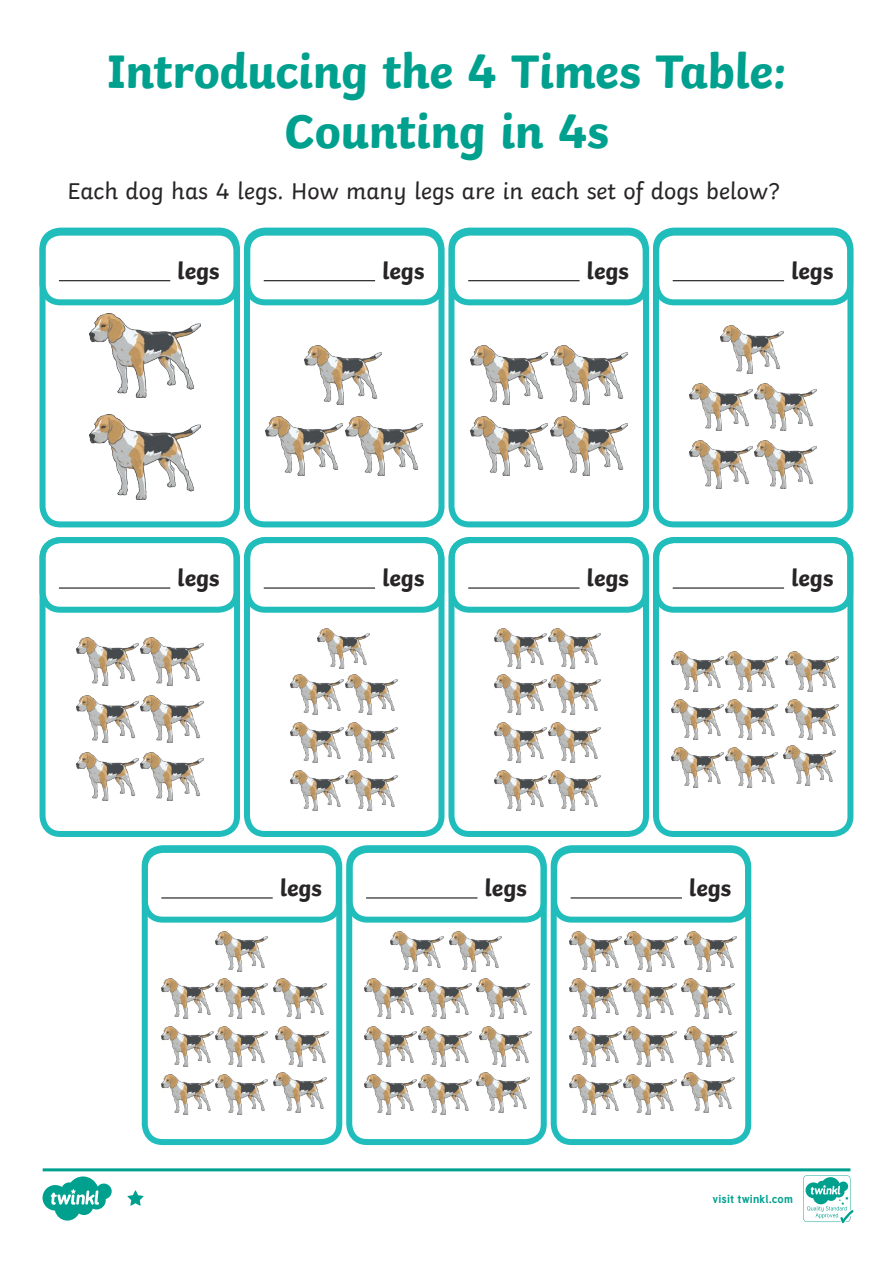
<style>
.page{position:relative;width:893px;height:1263px;background:#fff}
.page>*{position:absolute;margin:0;border:0;box-sizing:border-box;transform-origin:0 0}
.Heading_1{font:700 49.5px/59.4px "Twinkl";letter-spacing:-.01em;color:#00a08f;text-align:center}
.KS1_Body_Copy{font:24px "Twinkl";color:#282526}
.Heading_3{font:700 24px "Twinkl";color:#282526}
.t1{font:700 11.4px "Tuffy";letter-spacing:.015em;color:#00a08f}
</style>
<div class="page">
<div style="left:40px;top:228px;width:200px;height:299px;border:6px solid #21bdbd;border-radius:18px"></div>
<div style="left:40px;top:537px;width:200px;height:300px;border:6px solid #21bdbd;border-radius:18px"></div>
<div style="left:142px;top:845px;width:200px;height:300px;border:6px solid #21bdbd;border-radius:18px"></div>
<div style="left:448px;top:228px;width:201px;height:299px;border:6px solid #21bdbd;border-radius:18px"></div>
<div style="left:448px;top:537px;width:201px;height:300px;border:6px solid #21bdbd;border-radius:18px"></div>
<div style="left:551px;top:845px;width:200px;height:300px;border:6px solid #21bdbd;border-radius:18px"></div>
<div style="left:653px;top:228px;width:200px;height:299px;border:6px solid #21bdbd;border-radius:18px"></div>
<div style="left:653px;top:537px;width:200px;height:300px;border:6px solid #21bdbd;border-radius:18px"></div>
<div style="left:244px;top:228px;width:200px;height:299px;border:6px solid #21bdbd;border-radius:18px"></div>
<div style="left:244px;top:537px;width:200px;height:300px;border:6px solid #21bdbd;border-radius:18px"></div>
<div style="left:346px;top:845px;width:201px;height:300px;border:6px solid #21bdbd;border-radius:18px"></div>
<hr style="left:59px;top:280px;width:111px;height:1px;background:#282526">
<div style="left:40px;top:230px;width:199px;height:75px;border:6px solid #21bdbb;border-radius:18px"></div>
<hr style="left:59px;top:587px;width:111px;height:2px;background:#282526">
<div style="left:40px;top:537px;width:199px;height:76px;border:6px solid #21bdbb;border-radius:18px"></div>
<hr style="left:161px;top:897px;width:112px;height:1px;background:#282526">
<div style="left:142px;top:847px;width:200px;height:76px;border:6px solid #21bdbb;border-radius:18px"></div>
<hr style="left:264px;top:280px;width:111px;height:1px;background:#282526">
<div style="left:244px;top:230px;width:200px;height:75px;border:6px solid #21bdbb;border-radius:18px"></div>
<hr style="left:264px;top:587px;width:111px;height:2px;background:#282526">
<div style="left:244px;top:537px;width:200px;height:76px;border:6px solid #21bdbb;border-radius:18px"></div>
<hr style="left:366px;top:897px;width:111px;height:1px;background:#282526">
<div style="left:347px;top:847px;width:200px;height:76px;border:6px solid #21bdbb;border-radius:18px"></div>
<hr style="left:468px;top:280px;width:112px;height:1px;background:#282526">
<div style="left:449px;top:230px;width:200px;height:75px;border:6px solid #21bdbb;border-radius:18px"></div>
<hr style="left:468px;top:587px;width:112px;height:2px;background:#282526">
<div style="left:449px;top:537px;width:200px;height:76px;border:6px solid #21bdbb;border-radius:18px"></div>
<hr style="left:571px;top:897px;width:111px;height:1px;background:#282526">
<div style="left:551px;top:847px;width:200px;height:76px;border:6px solid #21bdbb;border-radius:18px"></div>
<hr style="left:673px;top:280px;width:111px;height:1px;background:#282526">
<div style="left:653px;top:230px;width:200px;height:75px;border:6px solid #21bdbb;border-radius:18px"></div>
<hr style="left:673px;top:587px;width:111px;height:2px;background:#282526">
<div style="left:653px;top:537px;width:200px;height:76px;border:6px solid #21bdbb;border-radius:18px"></div>
<img style="left:90px;top:313px;width:110px;height:85px">
<img style="left:304px;top:345px;width:78px;height:59px">
<img style="left:470px;top:345px;width:77px;height:59px">
<img style="left:689px;top:383px;width:63px;height:48px">
<img style="left:76px;top:695px;width:63px;height:48px">
<img style="left:291px;top:723px;width:52px;height:40px">
<img style="left:494px;top:723px;width:52px;height:40px">
<img style="left:671px;top:700px;width:52px;height:40px">
<img style="left:161px;top:1026px;width:107px;height:40px">
<img style="left:364px;top:1026px;width:53px;height:40px">
<img style="left:569px;top:1026px;width:53px;height:40px">
<img style="left:550px;top:345px;width:77px;height:59px">
<img style="left:754px;top:383px;width:63px;height:48px">
<img style="left:141px;top:695px;width:62px;height:48px">
<img style="left:345px;top:723px;width:53px;height:40px">
<img style="left:548px;top:723px;width:53px;height:40px">
<img style="left:725px;top:700px;width:53px;height:40px">
<img style="left:419px;top:1026px;width:52px;height:40px">
<img style="left:624px;top:1026px;width:52px;height:40px">
<img style="left:721px;top:326px;width:62px;height:47px">
<img style="left:76px;top:638px;width:63px;height:47px">
<img style="left:291px;top:675px;width:52px;height:40px">
<img style="left:494px;top:675px;width:52px;height:40px">
<img style="left:671px;top:651px;width:52px;height:40px">
<img style="left:161px;top:978px;width:107px;height:40px">
<img style="left:364px;top:978px;width:53px;height:40px">
<img style="left:569px;top:978px;width:53px;height:40px">
<img style="left:141px;top:638px;width:62px;height:47px">
<img style="left:345px;top:675px;width:53px;height:40px">
<img style="left:548px;top:675px;width:53px;height:40px">
<img style="left:783px;top:746px;width:53px;height:40px">
<img style="left:274px;top:1072px;width:52px;height:40px">
<img style="left:477px;top:1072px;width:52px;height:40px">
<img style="left:682px;top:1072px;width:52px;height:40px">
<img style="left:317px;top:628px;width:53px;height:40px">
<img style="left:494px;top:628px;width:52px;height:40px">
<img style="left:786px;top:651px;width:52px;height:40px">
<img style="left:274px;top:978px;width:52px;height:40px">
<img style="left:477px;top:978px;width:52px;height:40px">
<img style="left:682px;top:978px;width:52px;height:40px">
<img style="left:548px;top:628px;width:53px;height:40px">
<img style="left:725px;top:651px;width:53px;height:40px">
<img style="left:419px;top:978px;width:52px;height:40px">
<img style="left:624px;top:978px;width:52px;height:40px">
<img style="left:215px;top:932px;width:53px;height:40px">
<img style="left:391px;top:932px;width:52px;height:40px">
<img style="left:569px;top:932px;width:53px;height:40px">
<img style="left:449px;top:932px;width:53px;height:40px">
<img style="left:625px;top:932px;width:52px;height:40px">
<img style="left:684px;top:932px;width:52px;height:40px">
<img style="left:90px;top:415px;width:110px;height:84px">
<img style="left:266px;top:416px;width:77px;height:59px">
<img style="left:470px;top:416px;width:77px;height:59px">
<img style="left:689px;top:440px;width:63px;height:48px">
<img style="left:76px;top:752px;width:63px;height:48px">
<img style="left:291px;top:771px;width:52px;height:40px">
<img style="left:494px;top:771px;width:52px;height:40px">
<img style="left:671px;top:748px;width:52px;height:40px">
<img style="left:161px;top:1074px;width:107px;height:40px">
<img style="left:364px;top:1074px;width:53px;height:40px">
<img style="left:569px;top:1074px;width:53px;height:40px">
<img style="left:346px;top:416px;width:77px;height:59px">
<img style="left:550px;top:416px;width:77px;height:59px">
<img style="left:754px;top:440px;width:63px;height:48px">
<img style="left:141px;top:752px;width:62px;height:48px">
<img style="left:345px;top:771px;width:53px;height:40px">
<img style="left:548px;top:771px;width:53px;height:40px">
<img style="left:725px;top:748px;width:53px;height:40px">
<img style="left:419px;top:1074px;width:52px;height:40px">
<img style="left:624px;top:1074px;width:52px;height:40px">
<img style="left:786px;top:700px;width:52px;height:40px">
<img style="left:276px;top:1026px;width:52px;height:40px">
<img style="left:479px;top:1026px;width:52px;height:40px">
<img style="left:684px;top:1026px;width:52px;height:40px">
<svg style="left:43px;top:1168px;width:810px;height:55px"></svg>
<p class="Heading_1" style="left:107px;top:37px;width:681px">Introducing the 4 Times Table:<br>Counting in 4s</p>
<p class="KS1_Body_Copy" style="left:67px;top:173px;width:714px">Each dog has 4 legs. How many legs are in each set of dogs below?</p>
<p class="Heading_3" style="left:177px;top:251px;width:44px">legs</p>
<p class="Heading_3" style="left:382px;top:251px;width:44px">legs</p>
<p class="Heading_3" style="left:586px;top:251px;width:44px">legs</p>
<p class="Heading_3" style="left:791px;top:251px;width:44px">legs</p>
<p class="Heading_3" style="left:177px;top:558px;width:44px">legs</p>
<p class="Heading_3" style="left:382px;top:558px;width:44px">legs</p>
<p class="Heading_3" style="left:586px;top:558px;width:44px">legs</p>
<p class="Heading_3" style="left:791px;top:558px;width:44px">legs</p>
<p class="Heading_3" style="left:280px;top:868px;width:44px">legs</p>
<p class="Heading_3" style="left:484px;top:868px;width:44px">legs</p>
<p class="Heading_3" style="left:689px;top:868px;width:44px">legs</p>
<p class="t1" style="left:712px;top:1190px;width:82px">visit twinkl.com</p>
</div>
